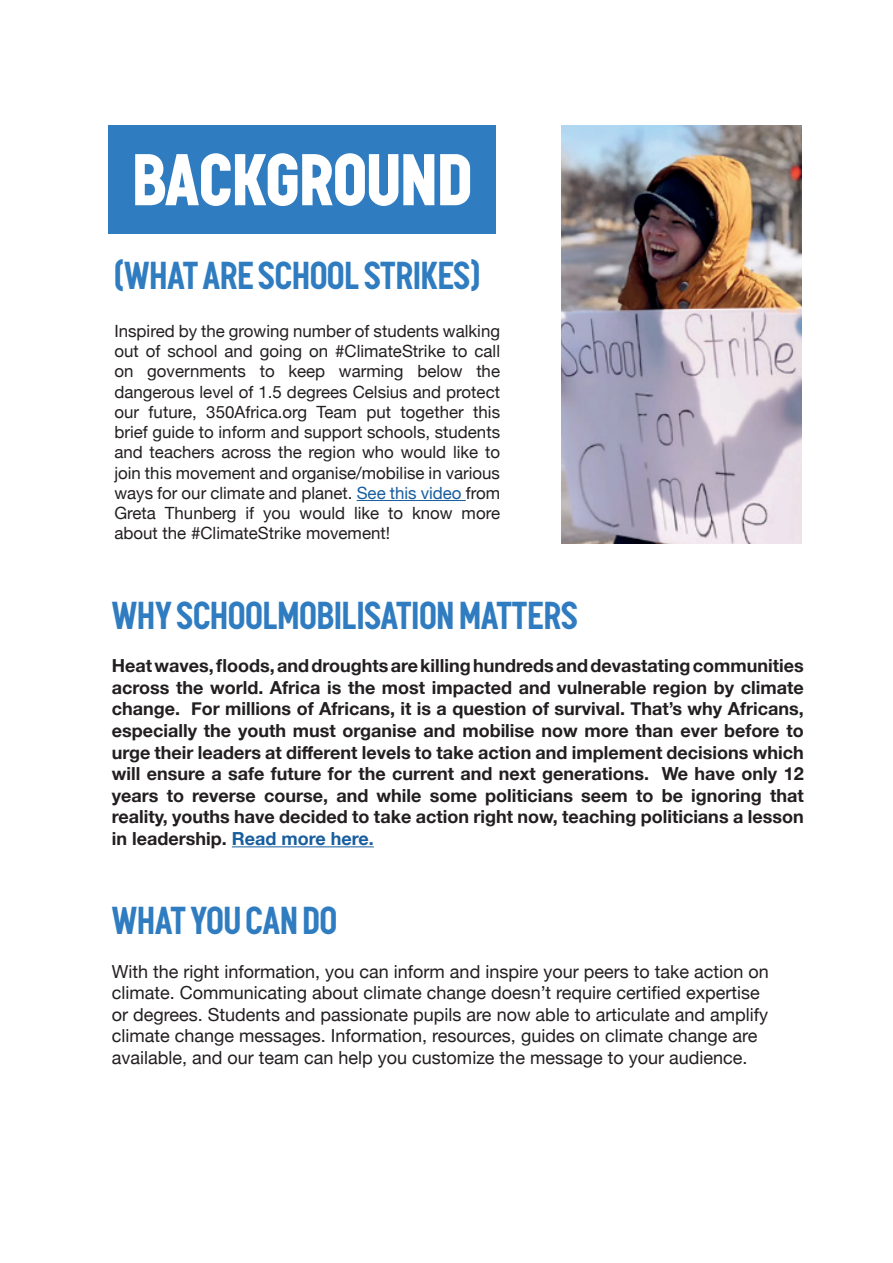
<style>
.page{position:relative;width:893px;height:1263px;background:#fff}
.page>*{position:absolute;margin:0;border:0;box-sizing:border-box;transform-origin:0 0}
.t1{font:900 72px "Graph";color:#fff}
.t2{font:700 38.4px "Graph";color:#2f7cc0}
.t3{font:700 18px/21.6px "Helvetica Neue";color:#231f20;text-align:justify}
.t4{font:18px/21.6px "Helvetica Neue";color:#231f20}
.t5{font:16.8px/20.2px "Helvetica Neue";color:#231f20;text-align:justify}
.s1{color:#175d9e}
</style>
<div class="page">
<hr style="left:357px;top:500px;width:109px;height:1px;background:#175d9e">
<hr style="left:232px;top:846px;width:142px;height:1px;background:#175d9e">
<div style="left:108px;top:125px;width:388px;height:109px;background:#2f7cc0"></div>
<img style="left:561px;top:125px;width:241px;height:419px">
<h1 class="t1" style="left:133px;top:136px;width:341px">BACKGROUND</h1>
<h2 class="t2" style="left:114px;top:253px;width:367px">(WHAT ARE SCHOOL STRIKES)</h2>
<p class="t5" style="left:114px;top:322px;width:387px">Inspired by the growing number of students walking out of school and going on #ClimateStrike to call on governments to keep warming below the dangerous level of 1.5 degrees Celsius and protect our future, 350Africa.org Team put together this brief guide to inform and support schools, students and teachers across the region who would like to join this movement and organise/mobilise in various ways for our climate and planet. <span class="s1">See this video</span> from Greta Thunberg if you would like to know more about the #ClimateStrike movement!</p>
<h2 class="t2" style="left:112px;top:593px;width:467px">WHY SCHOOLMOBILISATION MATTERS</h2>
<p class="t3" style="left:112px;top:655px;width:693px">Heat waves, floods, and droughts are killing hundreds and devastating communities across the world. Africa is the most impacted and vulnerable region by climate change. For millions of Africans, it is a question of survival. That’s why Africans, especially the youth must organise and mobilise now more than ever before to urge their leaders at different levels to take action and implement decisions which will ensure a safe future for the current and next generations. We have only 12 years to reverse course, and while some politicians seem to be ignoring that reality, youths have decided to take action right now, teaching politicians a lesson in leadership. <span class="s1">Read more here.</span></p>
<h2 class="t2" style="left:112px;top:898px;width:227px">WHAT YOU CAN DO</h2>
<p class="t4" style="left:112px;top:961px;width:658px">With the right information, you can inform and inspire your peers to take action on climate. Communicating about climate change doesn’t require certified expertise or degrees. Students and passionate pupils are now able to articulate and amplify climate change messages. Information, resources, guides on climate change are available, and our team can help you customize the message to your audience.</p>
</div>
